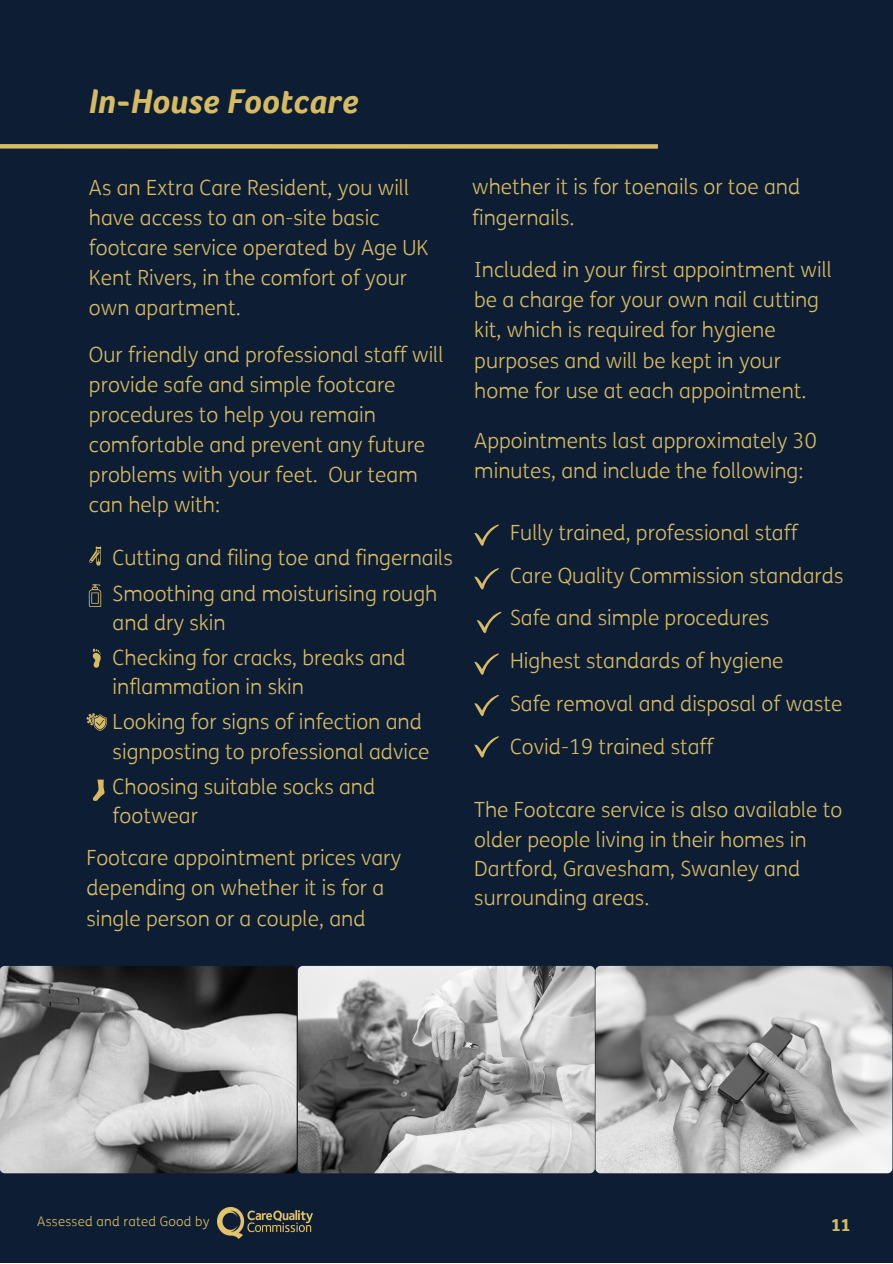
<style>
.page{position:relative;width:893px;height:1264px;background:#fff}
.page>*{position:absolute;margin:0;border:0;box-sizing:border-box;transform-origin:0 0}
.t1{font:italic 700 35.25px "Foco";color:#d6bb63}
.t2{font:300 21px/30px "FS Me";color:#d6bb63}
.t3{font:800 16.65px "FS Me";color:#d6bb63}
.t4{font:300 13.2px "FS Me";letter-spacing:.015em;color:#d6bb63}
</style>
<div class="page">
<div style="left:0;top:0;width:892px;height:1262px;background:#0d1d34"></div>
<div style="left:0;top:144px;width:658px;height:5px;background:#d6bb63"></div>
<img style="left:0;top:965px;width:297px;height:208px;border-radius:5px">
<img style="left:298px;top:965px;width:296px;height:208px;border-radius:5px">
<img style="left:595px;top:965px;width:297px;height:208px;border-radius:5px">
<svg style="left:89px;top:546px;width:12px;height:19px"></svg>
<svg style="left:89px;top:584px;width:12px;height:23px"></svg>
<svg style="left:93px;top:648px;width:8px;height:19px"></svg>
<svg style="left:87px;top:713px;width:20px;height:18px"></svg>
<svg style="left:93px;top:779px;width:12px;height:22px"></svg>
<svg style="left:474px;top:524px;width:25px;height:22px"></svg>
<svg style="left:474px;top:568px;width:25px;height:21px"></svg>
<svg style="left:477px;top:611px;width:24px;height:22px"></svg>
<svg style="left:474px;top:653px;width:25px;height:21px"></svg>
<svg style="left:474px;top:694px;width:25px;height:22px"></svg>
<svg style="left:474px;top:736px;width:25px;height:21px"></svg>
<img style="left:217px;top:1207px;width:95px;height:31px">
<p class="t1" style="left:89px;top:80px;width:271px">In-House Footcare</p>
<p class="t2" style="left:89px;top:173px;width:341px">As an Extra Care Resident, you will have access to an on-site basic footcare service operated by Age UK<br>Kent Rivers, in the comfort of your own apartment.</p>
<p class="t2" style="left:89px;top:340px;width:356px">Our friendly and professional staff will provide safe and simple footcare procedures to help you remain comfortable and prevent any future problems with your feet. Our team can help with:</p>
<p class="t2" style="left:113px;top:543px;width:342px">Cutting and filing toe and fingernails</p>
<p class="t2" style="left:113px;top:579px;width:326px;line-height:29.2px">Smoothing and moisturising rough and dry skin</p>
<p class="t2" style="left:113px;top:643px;width:294px;line-height:29.2px">Checking for cracks, breaks and inflammation in skin</p>
<p class="t2" style="left:113px;top:708px;width:318px;line-height:29.2px">Looking for signs of infection and signposting to professional advice</p>
<p class="t2" style="left:113px;top:772px;width:264px;line-height:29.2px">Choosing suitable socks and footwear</p>
<p class="t2" style="left:86px;top:843px;width:316px">Footcare appointment prices vary depending on whether it is for a single person or a couple, and</p>
<p class="t2" style="left:472px;top:172px;width:329px">whether it is for toenails or toe and fingernails.</p>
<p class="t2" style="left:474px;top:255px;width:359px">Included in your first appointment will be a charge for your own nail cutting kit, which is required for hygiene purposes and will be kept in your home for use at each appointment.</p>
<p class="t2" style="left:474px;top:426px;width:344px">Appointments last approximately 30 minutes, and include the following:</p>
<p class="t2" style="left:510px;top:518px;width:289px">Fully trained, professional staff</p>
<p class="t2" style="left:510px;top:561px;width:335px">Care Quality Commission standards</p>
<p class="t2" style="left:510px;top:603px;width:261px">Safe and simple procedures</p>
<p class="t2" style="left:510px;top:646px;width:275px">Highest standards of hygiene</p>
<p class="t2" style="left:510px;top:689px;width:334px">Safe removal and disposal of waste</p>
<p class="t2" style="left:510px;top:731px;width:205px">Covid-19 trained staff</p>
<p class="t2" style="left:474px;top:796px;width:369px;line-height:29.2px">The Footcare service is also available to older people living in their homes in Dartford, Gravesham, Swanley and surrounding areas.</p>
<p class="t4" style="left:37px;top:1214px;width:174px">Assessed and rated Good by</p>
<p class="t3" style="left:831px;top:1214px;width:21px">11</p>
</div>
